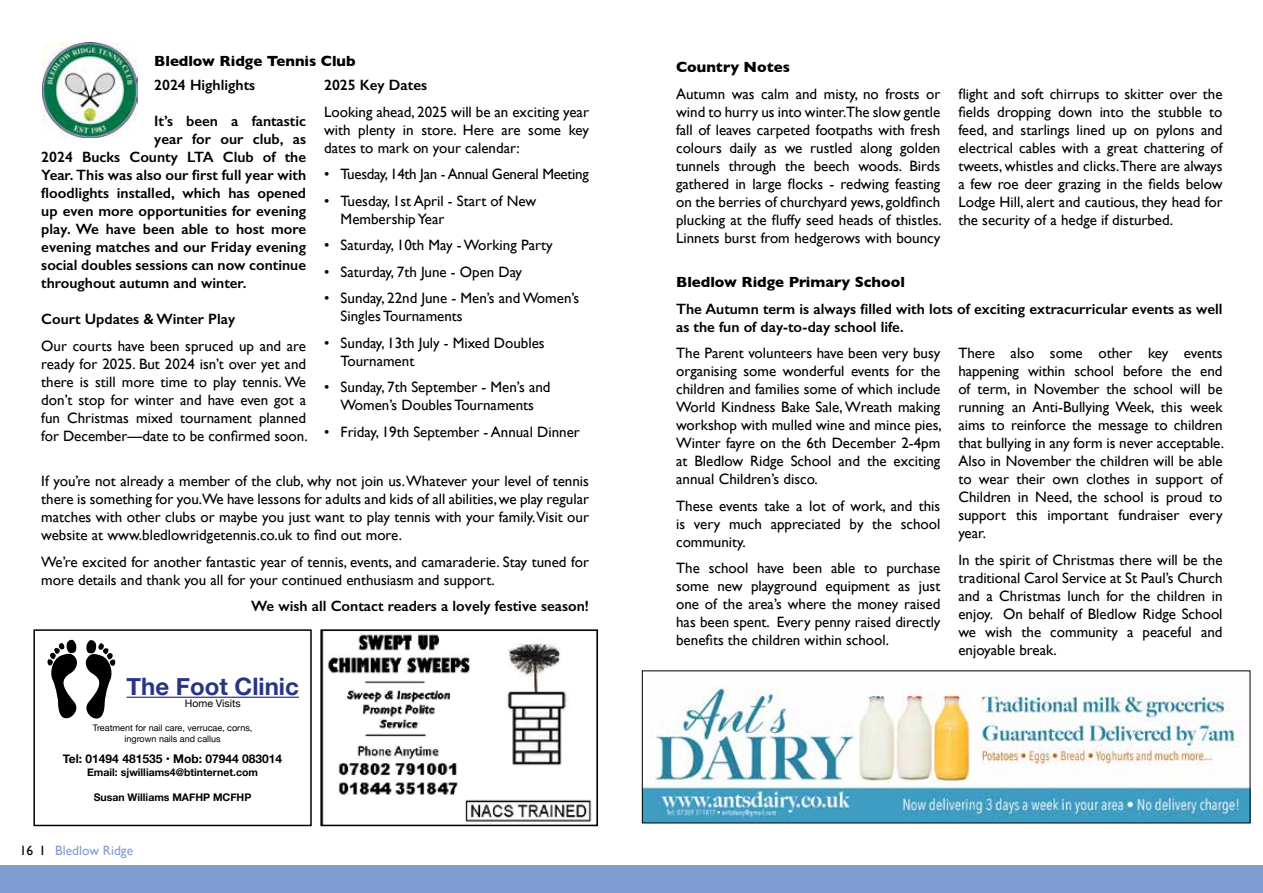
<style>
.page{position:relative;width:1263px;height:893px;background:#fff}
.page>*{position:absolute;margin:0;border:0;box-sizing:border-box;transform-origin:0 0}
.t1{font:700 24px "Helvetica Neue";color:#283583}
.t2{font:15px/18px "Gill Sans";color:#000;text-align:justify}
.t3{font:600 15px/18px "Gill Sans";color:#000}
.t4{font:700 15px "Gill Sans";color:#000}
.t5{font:15px "Gill Sans";letter-spacing:-.02em;color:#000}
.t6{font:13.5px "Gill Sans";color:#809dd2}
.t7{font:700 12px "Helvetica Neue";color:#000}
.t8{font:700 10.5px "Helvetica Neue";color:#000}
.t9{font:10.5px "Helvetica Neue";color:#000}
.t10{font:9px/10.8px "Helvetica Neue";color:#000;text-align:center}
.s1{color:#000}
</style>
<div class="page">
<div style="left:0;top:865px;width:1263px;height:28px;background:#809dd2"></div>
<img style="left:43px;top:43px;width:94px;height:94px">
<hr style="left:127px;top:697px;width:172px;height:1px;background:#283583">
<div style="left:33px;top:629px;width:279px;height:197px;border:2px solid #000"></div>
<svg style="left:47px;top:639px;width:69px;height:80px"></svg>
<img style="left:323px;top:632px;width:269px;height:191px">
<div style="left:320px;top:629px;width:278px;height:197px;border:2px solid #000"></div>
<img style="left:644px;top:687px;width:604px;height:134px">
<p class="t4" style="left:154px;top:49px;width:203px">Bledlow Ridge Tennis Club</p>
<p class="t3" style="left:154px;top:76px;width:103px">2024 Highlights</p>
<p class="t3" style="left:154px;top:112px;width:153px">It’s been a fantastic</p>
<p class="t3" style="left:154px;top:130px;width:153px">year for our club, as</p>
<p class="t3" style="left:41px;top:148px;width:266px">2024 Bucks County LTA Club of the</p>
<p class="t3" style="left:41px;top:166px;width:266px">Year. This was also our first full year with</p>
<p class="t3" style="left:41px;top:184px;width:266px">floodlights installed, which has opened</p>
<p class="t3" style="left:41px;top:202px;width:266px">up even more opportunities for evening</p>
<p class="t3" style="left:41px;top:220px;width:266px">play. We have been able to host more</p>
<p class="t3" style="left:41px;top:238px;width:266px">evening matches and our Friday evening</p>
<p class="t3" style="left:41px;top:256px;width:266px">social doubles sessions can now continue</p>
<p class="t3" style="left:41px;top:274px;width:207px">throughout autumn and winter.</p>
<p class="t3" style="left:41px;top:310px;width:195px">Court Updates &amp; Winter Play</p>
<p class="t2" style="left:41px;top:336px;width:268px">Our courts have been spruced up and are ready for 2025. But 2024 isn’t over yet and there is still more time to play tennis. We don’t stop for winter and have even got a fun Christmas mixed tournament planned for December—date to be confirmed soon.</p>
<p class="t3" style="left:324px;top:76px;width:104px">2025 Key Dates</p>
<p class="t2" style="left:324px;top:102px;width:266px">Looking ahead, 2025 will be an exciting year with plenty in store. Here are some key dates to mark on your calendar:</p>
<p class="t5" style="left:324px;top:165px;width:266px">• Tuesday, 14th Jan - Annual General Meeting</p>
<p class="t2" style="left:341px;top:191px;width:197px;text-indent:-17px">• Tuesday, 1st April - Start of New<br>Membership Year</p>
<p class="t2" style="left:324px;top:236px;width:230px">• Saturday, 10th May - Working Party</p>
<p class="t2" style="left:324px;top:262px;width:200px">• Saturday, 7th June - Open Day</p>
<p class="t2" style="left:341px;top:289px;width:240px;text-indent:-17px">• Sunday, 22nd June - Men’s and Women’s<br>Singles Tournaments</p>
<p class="t2" style="left:341px;top:333px;width:205px;text-indent:-17px">• Sunday, 13th July - Mixed Doubles<br>Tournament</p>
<p class="t2" style="left:324px;top:378px;width:228px;text-align:center">• Sunday, 7th September - Men’s and<br>Women’s Doubles Tournaments</p>
<p class="t2" style="left:324px;top:422px;width:257px">• Friday, 19th September - Annual Dinner</p>
<p class="t2" style="left:41px;top:472px;width:549px">If you’re not already a member of the club, why not join us. Whatever your level of tennis there is something for you.We have lessons for adults and kids of all abilities, we play regular matches with other clubs or maybe you just want to play tennis with your family.Visit our website at www.bledlowridgetennis.co.uk to find out more.</p>
<p class="t2" style="left:41px;top:552px;width:549px">We’re excited for another fantastic year of tennis, events, and camaraderie. Stay tuned for more details and thank you all for your continued enthusiasm and support.</p>
<p class="t3" style="left:251px;top:597px;width:339px">We wish all Contact readers a lovely festive season!</p>
<h1 class="t1" style="left:127px;top:667px;width:174px">The Foot Clinic</h1>
<p class="t9" style="left:185px;top:696px;width:57px">Home Visits</p>
<p class="t10" style="left:93px;top:723px;width:161px">Treatment for nail care, verrucae, corns, ingrown nails and callus</p>
<p class="t7" style="left:63px;top:750px;width:221px">Tel: 01494 481535 • Mob: 07944 083014</p>
<p class="t8" style="left:87px;top:764px;width:172px">Email: sjwilliams4@btinternet.com</p>
<p class="t8" style="left:94px;top:789px;width:159px">Susan Williams MAFHP MCFHP</p>
<p class="t6" style="left:20px;top:843px;width:115px"><span class="s1">16 I</span> Bledlow Ridge</p>
<p class="t4" style="left:676px;top:55px;width:115px">Country Notes</p>
<p class="t2" style="left:676px;top:84px;width:267px">Autumn was calm and misty, no frosts or wind to hurry us into winter.The slow gentle fall of leaves carpeted footpaths with fresh colours daily as we rustled along golden tunnels through the beech woods. Birds gathered in large flocks - redwing feasting on the berries of churchyard yews, goldfinch plucking at the fluffy seed heads of thistles.<br>Linnets burst from hedgerows with bouncy</p>
<p class="t2" style="left:958px;top:84px;width:266px">flight and soft chirrups to skitter over the fields dropping down into the stubble to feed, and starlings lined up on pylons and electrical cables with a great chattering of tweets, whistles and clicks.There are always a few roe deer grazing in the fields below Lodge Hill, alert and cautious, they head for the security of a hedge if disturbed.</p>
<p class="t4" style="left:676px;top:270px;width:230px">Bledlow Ridge Primary School</p>
<p class="t3" style="left:676px;top:299px;width:548px">The Autumn term is always filled with lots of exciting extracurricular events as well as the fun of day-to-day school life.</p>
<p class="t2" style="left:676px;top:344px;width:267px">The Parent volunteers have been very busy organising some wonderful events for the children and families some of which include World Kindness Bake Sale, Wreath making workshop with mulled wine and mince pies, Winter fayre on the 6th December 2-4pm at Bledlow Ridge School and the exciting annual Children’s disco.</p>
<p class="t2" style="left:676px;top:496px;width:266px">These events take a lot of work, and this is very much appreciated by the school community.</p>
<p class="t2" style="left:676px;top:559px;width:266px">The school have been able to purchase some new playground equipment as just one of the area’s where the money raised has been spent. Every penny raised directly benefits the children within school.</p>
<p class="t2" style="left:958px;top:344px;width:267px">There also some other key events happening within school before the end of term, in November the school will be running an Anti-Bullying Week, this week aims to reinforce the message to children that bullying in any form is never acceptable.<br>Also in November the children will be able to wear their own clothes in support of Children in Need, the school is proud to support this important fundraiser every year.</p>
<p class="t2" style="left:958px;top:550px;width:266px">In the spirit of Christmas there will be the traditional Carol Service at St Paul’s Church and a Christmas lunch for the children in enjoy. On behalf of Bledlow Ridge School we wish the community a peaceful and enjoyable break.</p>
</div>
